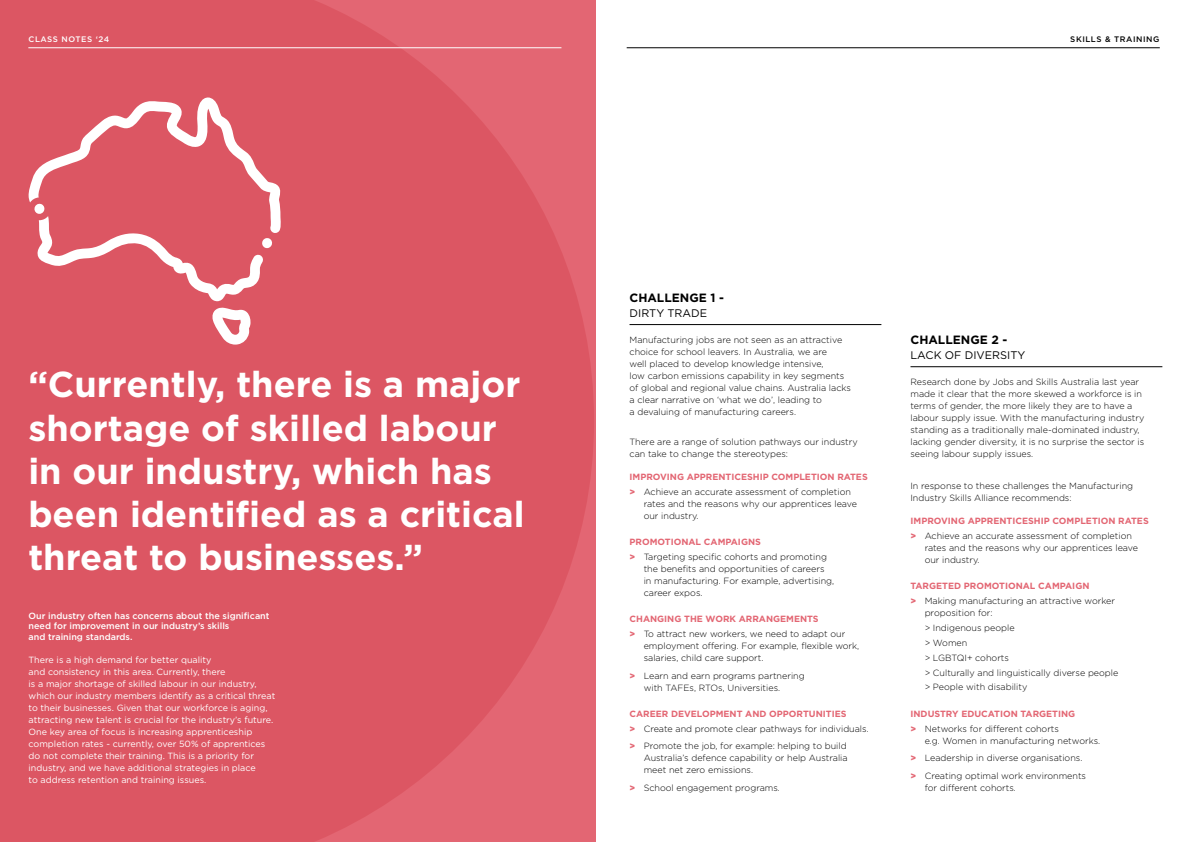
<style>
.page{position:relative;width:1191px;height:842px;background:#fff}
.page>*{position:absolute;margin:0;border:0;box-sizing:border-box;transform-origin:0 0}
.t1{font:700 36px/43.2px "Gotham";color:#fff}
.t2{font:700 12px "Gotham";color:#000}
.t3{font:11px "Gotham";color:#000}
.t4{font:300 9px/12px "Gotham";color:#000}
.t5{font:9px/12px "Gotham";color:#fff}
.t6{font:500 9px/10px "Gotham";color:#fff}
.t7{font:500 8px "Gotham";letter-spacing:.07em;color:#000}
.t8{font:500 8px "Gotham";letter-spacing:.07em;color:#fff}
.s1{font-weight:700;color:#e36673}
.s2{font-weight:900;color:#e36673}
</style>
<div class="page">
<svg style="left:0;top:0;width:594px;height:842px;background:#dd5865"></svg>
<hr style="left:28px;top:48px;width:533px;height:1px;background:#fff">
<hr style="left:629px;top:324px;width:252px;height:1px;background:#000">
<hr style="left:910px;top:366px;width:252px;height:1px;background:#000">
<hr style="left:626px;top:48px;width:533px;height:1px;background:#000">
<svg style="left:211px;top:307px;width:40px;height:38px"></svg>
<svg style="left:28px;top:97px;width:253px;height:204px;background:#e16f7a"></svg>
<p class="t8" style="left:29px;top:34px;width:82px">CLASS NOTES ‘24</p>
<h1 class="t1" style="left:28px;top:363px;width:498px">“Currently, there is a major shortage of skilled labour in our industry, which has been identified as a critical threat to businesses.”</h1>
<p class="t6" style="left:29px;top:611px;width:242px">Our industry often has concerns about the significant need for improvement in our industry’s skills</p>
<p class="t6" style="left:29px;top:632px;width:105px">and training standards.</p>
<p class="t5" style="left:29px;top:654px;width:248px">There is a high demand for better quality<br>and consistency in this area. Currently, there<br>is a major shortage of skilled labour in our industry, which our industry members identify as a critical threat to their businesses. Given that our workforce is aging, attracting new talent is crucial for the industry’s future.<br>One key area of focus is increasing apprenticeship completion rates - currently, over 50% of apprentices do not complete their training. This is a priority for industry, and we have additional strategies in place<br>to address retention and training issues.</p>
<p class="t7" style="left:1070px;top:34px;width:91px">SKILLS &amp; TRAINING</p>
<h2 class="t2" style="left:629px;top:290px;width:96px">CHALLENGE 1 -</h2>
<p class="t3" style="left:629px;top:306px;width:79px">DIRTY TRADE</p>
<p class="t4" style="left:629px;top:334px;width:223px">Manufacturing jobs are not seen as an attractive choice for school leavers. In Australia, we are<br>well placed to develop knowledge intensive,<br>low carbon emissions capability in key segments of global and regional value chains. Australia lacks a clear narrative on ‘what we do’, leading to<br>a devaluing of manufacturing careers.</p>
<p class="t4" style="left:629px;top:435px;width:230px">There are a range of solution pathways our industry can take to change the stereotypes:</p>
<p class="t4" style="left:629px;top:469px;width:240px;line-height:14.8px"><span class="s1">IMPROVING APPRENTICESHIP COMPLETION RATES </span><span class="s2">&gt;</span> Achieve an accurate assessment of completion</p>
<p class="t4" style="left:643px;top:498px;width:215px">rates and the reasons why our apprentices leave our industry.</p>
<p class="t4" style="left:629px;top:534px;width:199px;line-height:14.8px"><span class="s1">PROMOTIONAL CAMPAIGNS<br></span><span class="s2">&gt;</span> Targeting specific cohorts and promoting</p>
<p class="t4" style="left:643px;top:563px;width:192px">the benefits and opportunities of careers in manufacturing. For example, advertising, career expos.</p>
<p class="t4" style="left:629px;top:611px;width:217px;line-height:14.8px"><span class="s1">CHANGING THE WORK ARRANGEMENTS<br></span><span class="s2">&gt;</span> To attract new workers, we need to adapt our</p>
<p class="t4" style="left:643px;top:640px;width:217px">employment offering. For example, flexible work, salaries, child care support.</p>
<p class="t4" style="left:643px;top:669px;width:162px;text-indent:-14px"><span class="s2">&gt;</span> Learn and earn programs partnering with TAFEs, RTOs, Universities.</p>
<p class="t4" style="left:629px;top:706px;width:241px;line-height:14.8px"><span class="s1">CAREER DEVELOPMENT AND OPPORTUNITIES<br></span><span class="s2">&gt;</span> Create and promote clear pathways for individuals.</p>
<p class="t4" style="left:643px;top:740px;width:205px;text-align:justify;text-indent:-14px"><span class="s2">&gt;</span> Promote the job, for example: helping to build Australia’s defence capability or help Australia meet net zero emissions.</p>
<p class="t4" style="left:629px;top:782px;width:152px"><span class="s2">&gt;</span> School engagement programs.</p>
<h2 class="t2" style="left:910px;top:332px;width:98px">CHALLENGE 2 -</h2>
<p class="t3" style="left:910px;top:348px;width:116px">LACK OF DIVERSITY</p>
<p class="t4" style="left:910px;top:376px;width:235px">Research done by Jobs and Skills Australia last year made it clear that the more skewed a workforce is in terms of gender, the more likely they are to have a labour supply issue. With the manufacturing industry standing as a traditionally male-dominated industry, lacking gender diversity, it is no surprise the sector is seeing labour supply issues.</p>
<p class="t4" style="left:910px;top:480px;width:224px">In response to these challenges the Manufacturing<br>Industry Skills Alliance recommends:</p>
<p class="t4" style="left:910px;top:514px;width:240px;line-height:14.8px"><span class="s1">IMPROVING APPRENTICESHIP COMPLETION RATES </span><span class="s2">&gt;</span> Achieve an accurate assessment of completion</p>
<p class="t4" style="left:924px;top:542px;width:215px">rates and the reasons why our apprentices leave our industry.</p>
<p class="t4" style="left:910px;top:579px;width:206px;line-height:14.8px"><span class="s1">TARGETED PROMOTIONAL CAMPAIGN<br></span><span class="s2">&gt;</span> Making manufacturing an attractive worker</p>
<p class="t4" style="left:924px;top:605px;width:195px;line-height:14.8px">proposition for:<br>&gt; Indigenous people<br>&gt; Women<br>&gt; LGBTQI+ cohorts<br>&gt; Culturally and linguistically diverse people &gt; People with disability</p>
<p class="t4" style="left:910px;top:706px;width:166px;line-height:14.8px"><span class="s1">INDUSTRY EDUCATION TARGETING </span><span class="s2">&gt;</span> Networks for different cohorts</p>
<p class="t4" style="left:910px;top:731px;width:191px;line-height:17.7px;text-indent:14px">e.g. Women in manufacturing networks. <span class="s2">&gt;</span> Leadership in diverse organisations.<br><span class="s2">&gt;</span> Creating optimal work environments</p>
<p class="t4" style="left:924px;top:781px;width:93px">for different cohorts.</p>
</div>
